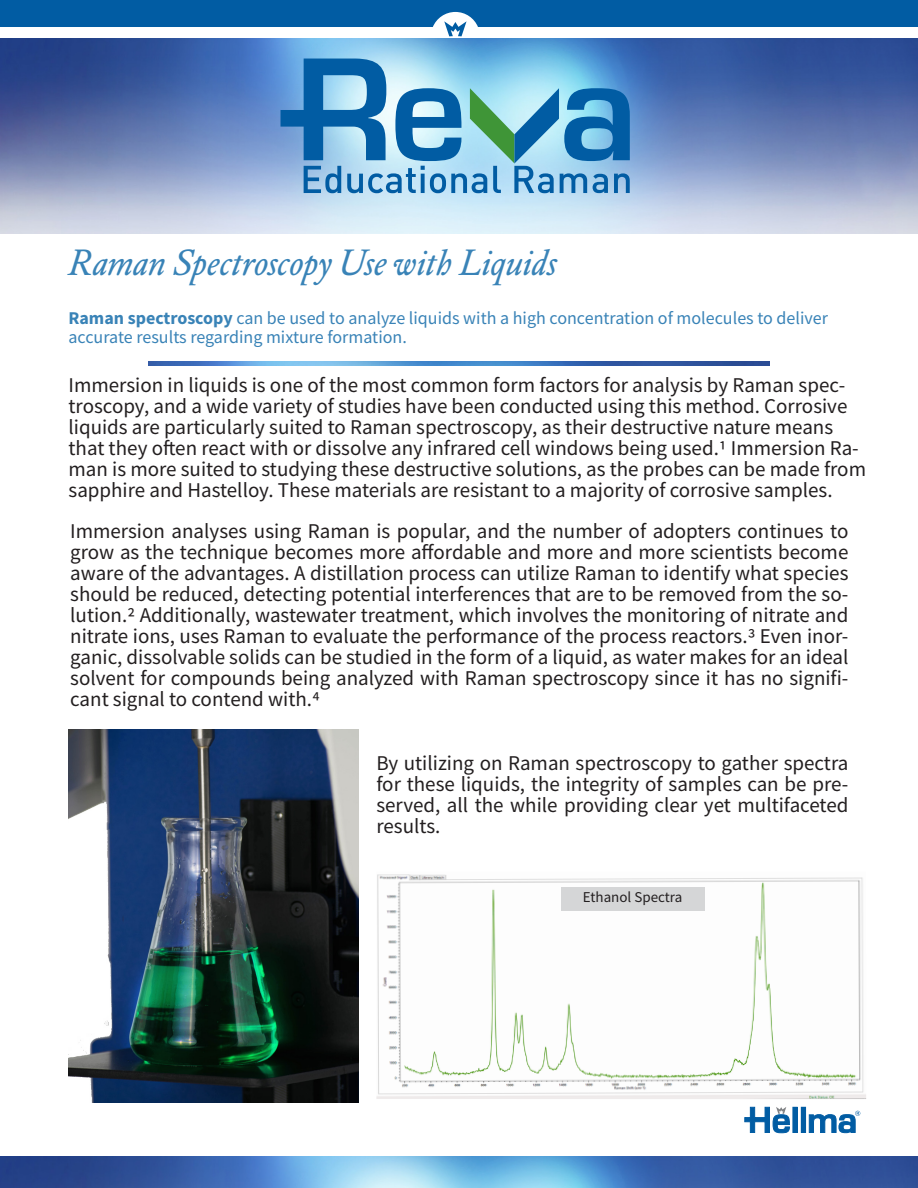
<style>
.page{position:relative;width:918px;height:1188px;background:#fff}
.page>*{position:absolute;margin:0;border:0;box-sizing:border-box;transform-origin:0 0}
.Small_Type{font:italic 36px "DTL Elzevir ST";color:#3983b7}
.Small_Type-2{font:21px/21px "Source Sans Pro";color:#231f20;text-align:justify}
.Small_Type-3{font:18px/19.5px "Source Sans Pro";color:#3983b7}
.Small_Type-4{font:15px "Source Sans Pro";color:#231f20}
.s1{font-weight:700}
</style>
<div class="page">
<hr style="left:793px;top:1107px;width:4px;height:25px;background:#015ca3">
<div style="left:793px;top:1107px;width:5px;height:26px;border:1px solid #015ca3"></div>
<div style="left:801px;top:1107px;width:5px;height:25px;background:#015ca3"></div>
<svg style="left:809px;top:1111px;width:51px;height:22px"></svg>
<svg style="left:744px;top:1107px;width:46px;height:26px"></svg>
<svg style="left:0;top:0;width:918px;height:36px"></svg>
<img style="left:0;top:38px;width:918px;height:195px">
<svg style="left:281px;top:59px;width:349px;height:134px;background:#6baad0"></svg>
<img style="left:149px;top:361px;width:621px;height:5px">
<img style="left:69px;top:729px;width:289px;height:374px">
<img style="left:376px;top:874px;width:490px;height:225px">
<div style="left:561px;top:887px;width:144px;height:24px;background:#d5d6d7"></div>
<img style="left:0;top:1156px;width:918px;height:32px">
<p class="Small_Type" style="left:69px;top:241px;width:490px">Raman Spectroscopy Use with Liquids</p>
<p class="Small_Type-3" style="left:69px;top:308px;width:761px"><span class="s1">Raman spectroscopy</span> can be used to analyze liquids with a high concentration of molecules to deliver accurate results regarding mixture formation.</p>
<p class="Small_Type-2" style="left:69px;top:374px;width:799px;text-align:left">Immersion in liquids is one of the most common form factors for analysis by Raman spec&shy;troscopy, and a wide variety of studies have been conducted using this method. Corrosive liquids are particularly suited to Raman spectroscopy, as their destructive nature means that they often react with or dissolve any infrared cell windows being used.1 Immersion Ra&shy;man is more suited to studying these destructive solutions, as the probes can be made from sapphire and Hastelloy. These materials are resistant to a majority of corrosive samples.</p>
<p class="Small_Type-2" style="left:70px;top:521px;width:780px">Immersion analyses using Raman is popular, and the number of adopters continues to grow as the technique becomes more affordable and more and more scientists become aware of the advantages. A distillation process can utilize Raman to identify what species should be reduced, detecting potential interferences that are to be removed from the so&shy;lution.2 Additionally, wastewater treatment, which involves the monitoring of nitrate and nitrate ions, uses Raman to evaluate the performance of the process reactors.3 Even inor&shy;ganic, dissolvable solids can be studied in the form of a liquid, as water makes for an ideal solvent for compounds being analyzed with Raman spectroscopy since it has no signifi&shy;cant signal to contend with.4</p>
<p class="Small_Type-2" style="left:376px;top:752px;width:474px">By utilizing on Raman spectroscopy to gather spectra for these liquids, the integrity of samples can be pre&shy;served, all the while providing clear yet multifaceted results.</p>
<p class="Small_Type-4" style="left:583px;top:888px;width:101px">Ethanol Spectra</p>
</div>
